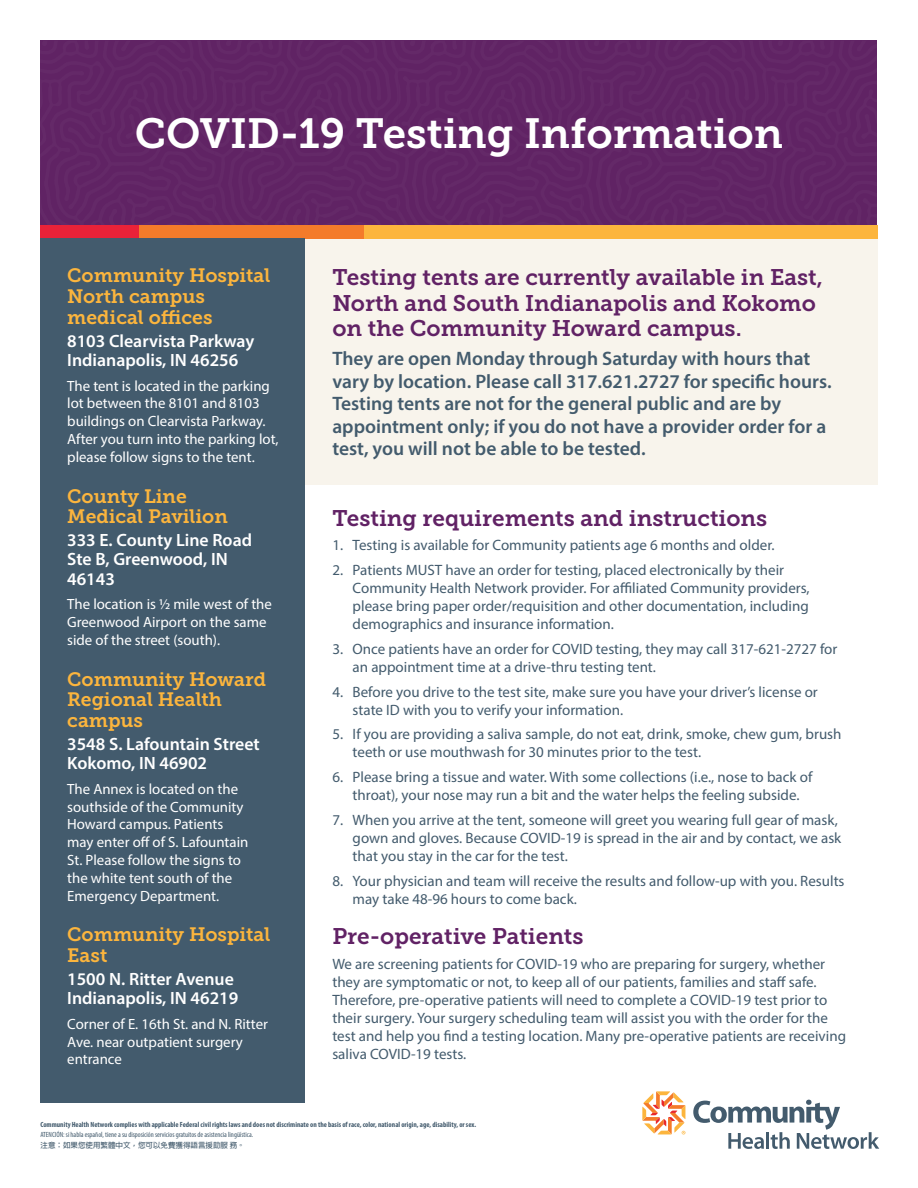
<style>
.page{position:relative;width:918px;height:1188px;background:#fff}
.page>*{position:absolute;margin:0;border:0;box-sizing:border-box;transform-origin:0 0}
.t1{font:42px "Museo Slab 700";color:#fff}
.t2{font:22.5px/25.5px "Museo Slab 700";color:#612265}
.t3{font:600 19.5px/22.5px "Myriad Pro";color:#435b6d}
.t4{font:19.35px/20.9px "Museo Slab 700";color:#fcb53d}
.t5{font:600 17.85px/19.4px "Myriad Pro";color:#fff}
.t6{font:15px/18px "Myriad Pro";color:#435b6d}
.t7{font:14.85px/17.9px "Myriad Pro";color:#fff}
.t8{font:700 condensed 7.5px "Myriad Pro";color:#435b6d}
.t9{font:condensed 7.5px "Myriad Pro";color:#435b6d}
.t10{font:700 7.5px "Adobe Fan Heiti Std";color:#435b6d}
</style>
<div class="page">
<div style="left:305px;top:238px;width:573px;height:247px;background:#f8f4ec"></div>
<div style="left:40px;top:40px;width:837px;height:185px;background:#602364"></div>
<div style="left:307px;top:225px;width:571px;height:13px;background:#fcb53d"></div>
<div style="left:40px;top:225px;width:324px;height:13px;background:#f47b2a"></div>
<div style="left:40px;top:225px;width:99px;height:13px;background:#e92238"></div>
<svg style="left:642px;top:1091px;width:43px;height:43px"></svg>
<svg style="left:693px;top:1100px;width:186px;height:49px"></svg>
<div style="left:40px;top:238px;width:265px;height:865px;background:#435b6d"></div>
<h1 class="t1" style="left:135px;top:110px;width:650px">COVID-19 Testing Information</h1>
<p class="t4" style="left:67px;top:265px;width:205px">Community Hospital<br>North campus medical offices</p>
<p class="t5" style="left:67px;top:331px;width:189px">8103 Clearvista Parkway<br>Indianapolis, IN 46256</p>
<p class="t7" style="left:67px;top:376px;width:213px">The tent is located in the parking lot between the 8101 and 8103 buildings on Clearvista Parkway.<br>After you turn into the parking lot, please follow signs to the tent.</p>
<p class="t4" style="left:67px;top:486px;width:162px">County Line<br>Medical Pavilion</p>
<p class="t5" style="left:67px;top:530px;width:186px">333 E. County Line Road<br>Ste B, Greenwood, IN<br>46143</p>
<p class="t7" style="left:67px;top:595px;width:206px">The location is ½ mile west of the<br>Greenwood Airport on the same side of the street (south).</p>
<p class="t4" style="left:67px;top:669px;width:200px">Community Howard<br>Regional Health campus</p>
<p class="t5" style="left:67px;top:734px;width:194px">3548 S. Lafountain Street<br>Kokomo, IN 46902</p>
<p class="t7" style="left:67px;top:780px;width:183px">The Annex is located on the southside of the Community<br>Howard campus. Patients may enter off of S. Lafountain<br>St. Please follow the signs to the white tent south of the<br>Emergency Department.</p>
<p class="t4" style="left:67px;top:924px;width:205px">Community Hospital<br>East</p>
<p class="t5" style="left:67px;top:969px;width:173px">1500 N. Ritter Avenue<br>Indianapolis, IN 46219</p>
<p class="t7" style="left:67px;top:1015px;width:202px">Corner of E. 16th St. and N. Ritter<br>Ave. near outpatient surgery entrance</p>
<h2 class="t2" style="left:332px;top:265px;width:492px">Testing tents are currently available in East,<br>North and South Indianapolis and Kokomo on the Community Howard campus.</h2>
<p class="t3" style="left:332px;top:347px;width:501px">They are open Monday through Saturday with hours that vary by location. Please call 317.621.2727 for specific hours.<br>Testing tents are not for the general public and are by appointment only; if you do not have a provider order for a test, you will not be able to be tested.</p>
<h2 class="t2" style="left:332px;top:505px;width:437px">Testing requirements and instructions</h2>
<p class="t6" style="left:332px;top:536px;width:444px">1. Testing is available for Community patients age 6 months and older.</p>
<p class="t6" style="left:353px;top:561px;width:459px;text-indent:-20px">2. Patients MUST have an order for testing, placed electronically by their Community Health Network provider. For affiliated Community providers, please bring paper order/requisition and other documentation, including demographics and insurance information.</p>
<p class="t6" style="left:353px;top:640px;width:486px;text-indent:-20px">3. Once patients have an order for COVID testing, they may call 317-621-2727 for an appointment time at a drive-thru testing tent.</p>
<p class="t6" style="left:353px;top:682px;width:467px;text-indent:-20px">4. Before you drive to the test site, make sure you have your driver’s license or state ID with you to verify your information.</p>
<p class="t6" style="left:353px;top:725px;width:490px;text-indent:-20px">5. If you are providing a saliva sample, do not eat, drink, smoke, chew gum, brush teeth or use mouthwash for 30 minutes prior to the test.</p>
<p class="t6" style="left:332px;top:768px;width:482px;text-align:center">6. Please bring a tissue and water. With some collections (i.e., nose to back of throat), your nose may run a bit and the water helps the feeling subside.</p>
<p class="t6" style="left:353px;top:811px;width:490px;text-indent:-20px">7. When you arrive at the tent, someone will greet you wearing full gear of mask, gown and gloves. Because COVID-19 is spread in the air and by contact, we ask that you stay in the car for the test.</p>
<p class="t6" style="left:353px;top:871px;width:493px;text-indent:-20px">8. Your physician and team will receive the results and follow-up with you. Results may take 48-96 hours to come back.</p>
<h2 class="t2" style="left:332px;top:924px;width:253px">Pre-operative Patients</h2>
<p class="t6" style="left:332px;top:955px;width:515px">We are screening patients for COVID-19 who are preparing for surgery, whether they are symptomatic or not, to keep all of our patients, families and staff safe.<br>Therefore, pre-operative patients will need to complete a COVID-19 test prior to their surgery. Your surgery scheduling team will assist you with the order for the test and help you find a testing location. Many pre-operative patients are receiving saliva COVID-19 tests.</p>
<p class="t8" style="left:40px;top:1120px;width:437px">Community Health Network complies with applicable Federal civil rights laws and does not discriminate on the basis of race, color, national origin, age, disability, or sex.</p>
<p class="t9" style="left:40px;top:1130px;width:214px">ATENCIÓN: si habla español, tiene a su disposición servicios gratuitos de asistencia lingüística.</p>
<p class="t10" style="left:40px;top:1141px;width:206px">注意：如果您使用繁體中文，您可以免費獲得語言援助服 務。</p>
</div>
